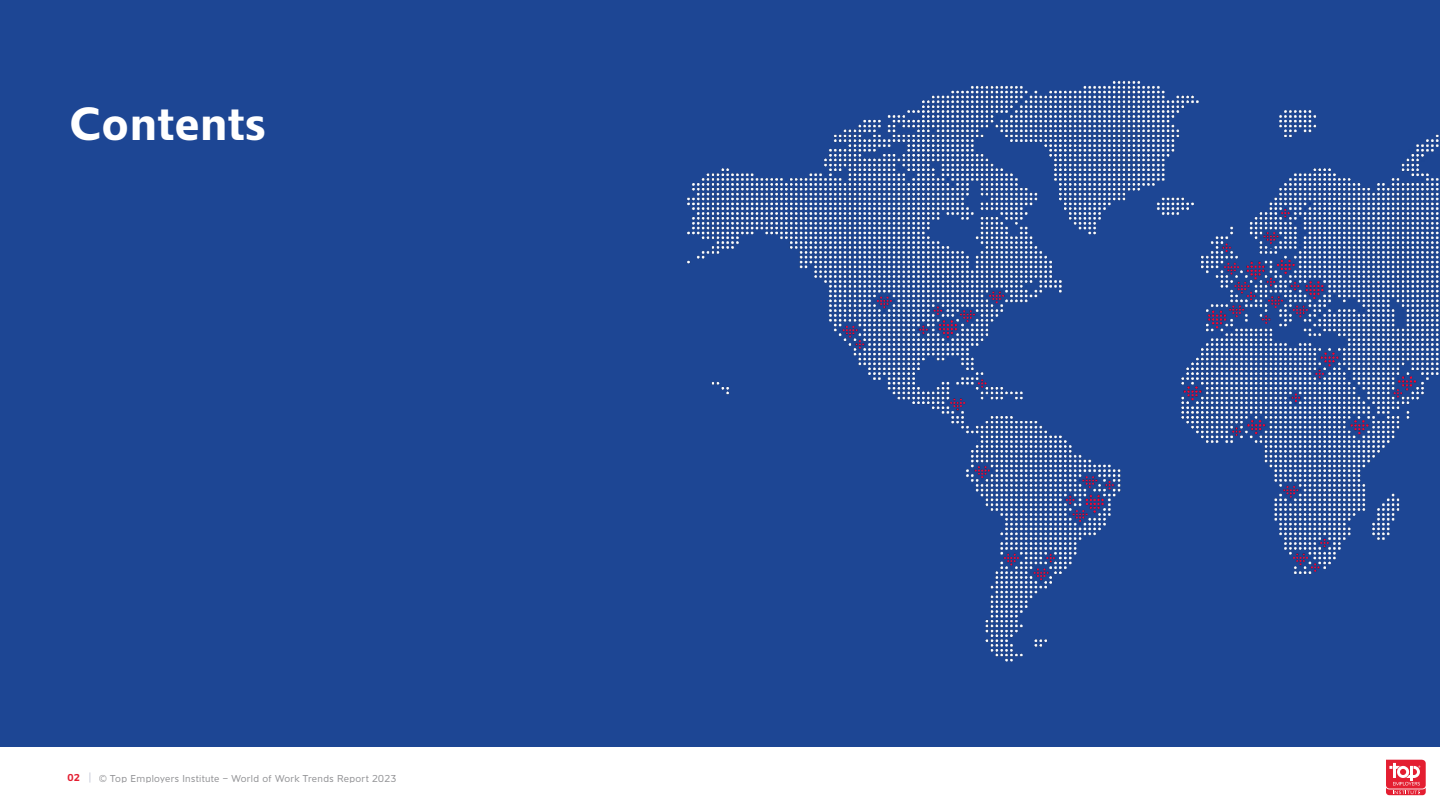
<style>
.page{position:relative;width:1440px;height:810px;background:#fff}
.page>*{position:absolute;margin:0;border:0;box-sizing:border-box;transform-origin:0 0}
.t1{font:700 48.75px "Angro EF";letter-spacing:.02em;color:#fff}
.t2{font:300 10.5px "Angro EF";letter-spacing:.035em;color:#66676b}
.t3{font:700 10.5px "Angro EF";color:#e41e31}
</style>
<div class="page">
<svg style="left:1386px;top:760px;width:40px;height:35px"></svg>
<div style="left:0;top:0;width:1440px;height:746px;background:#1d4694"></div>
<img style="left:687px;top:80px;width:752px;height:582px">
<p class="t1" style="left:69px;top:96px;width:198px">Contents</p>
<p class="t3" style="left:68px;top:772px;width:14px">02</p>
<p class="t2" style="left:99px;top:773px;width:299px">© Top Employers Institute – World of Work Trends Report 2023</p>
</div>
